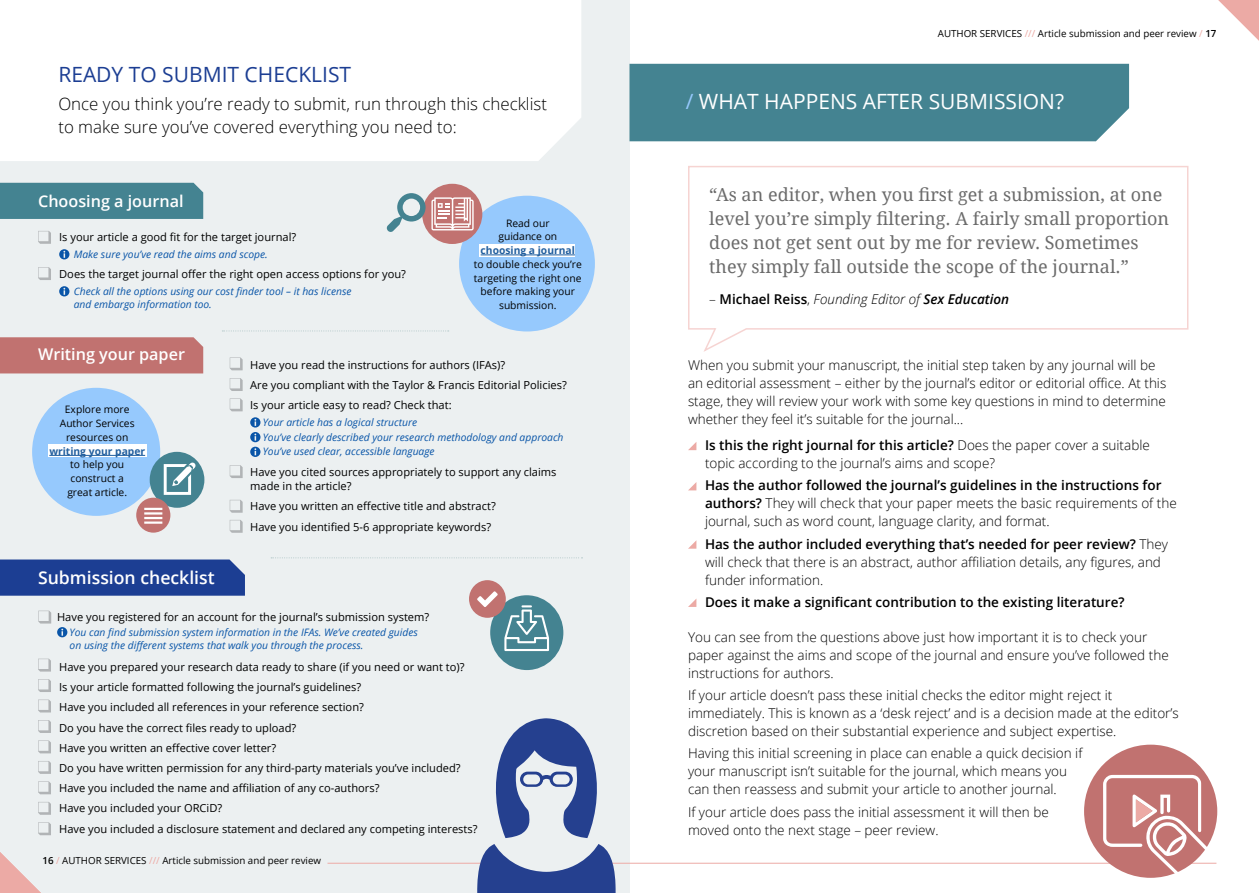
<style>
.page{position:relative;width:1259px;height:893px;background:#fff}
.page>*{position:absolute;margin:0;border:0;box-sizing:border-box;transform-origin:0 0}
.t1{font:21px "Open Sans";color:#fff}
.t2{font:21px "Open Sans";color:#1c3e93}
.t3{font:18px/24px "Droid Serif";color:#6b6b6b}
.t4{font:600 17.7px "Open Sans";color:#fff}
.t5{font:300 16.95px/22.5px "Open Sans";color:#000}
.t6{font:600 16.2px "Open Sans";color:#fff}
.t7{font:300 13.5px/18px "Open Sans";color:#000}
.t8{font:600 13.5px "Open Sans";color:#000}
.t9{font:italic 300 13.5px "Open Sans";color:#000}
.t10{font:11.1px/20.2px "Open Sans";color:#000}
.t11{font:italic 10.35px/13.2px "Open Sans";color:#0955a8}
.t12{font:10.35px/13.8px "Open Sans";color:#000;text-align:center}
.t13{font:700 10.35px "Open Sans";color:#215e9e}
.t14{font:9.75px "Open Sans";color:#000}
.s1{color:#ecaaa5}
.s2{font-weight:600}
.s3{color:#96c9fd}
.s4{font-style:normal}
.s5{font-weight:600;font-style:normal}
</style>
<div class="page">
<div style="left:0;top:0;width:630px;height:893px;background:#ecf0f1"></div>
<svg style="left:1218px;top:0;width:41px;height:41px"></svg>
<div style="left:0;top:183px;width:203px;height:36px;background:#448391"></div>
<svg style="left:38px;top:231px;width:13px;height:13px"></svg>
<svg style="left:38px;top:267px;width:13px;height:13px"></svg>
<svg style="left:271px;top:557px;width:311px;height:1px"></svg>
<svg style="left:222px;top:330px;width:227px;height:1px"></svg>
<div style="left:459px;top:196px;width:136px;height:135px;background:#96c9fd;border-radius:50%"></div>
<div style="left:479px;top:244px;width:96px;height:12px;background:#fff"></div>
<hr style="left:481px;top:255px;width:94px;height:1px;background:#215e9e">
<svg style="left:59px;top:249px;width:10px;height:10px"></svg>
<svg style="left:59px;top:286px;width:10px;height:10px"></svg>
<div style="left:422px;top:184px;width:60px;height:60px;background:#c17270;border-radius:50%"></div>
<svg style="left:431px;top:197px;width:43px;height:33px"></svg>
<svg style="left:387px;top:193px;width:38px;height:39px"></svg>
<div style="left:0;top:337px;width:203px;height:36px;background:#c17270"></div>
<svg style="left:250px;top:417px;width:10px;height:40px"></svg>
<svg style="left:230px;top:357px;width:13px;height:13px"></svg>
<svg style="left:230px;top:378px;width:13px;height:13px"></svg>
<svg style="left:230px;top:398px;width:13px;height:13px"></svg>
<svg style="left:230px;top:465px;width:13px;height:13px"></svg>
<svg style="left:230px;top:500px;width:13px;height:13px"></svg>
<svg style="left:230px;top:520px;width:13px;height:13px"></svg>
<div style="left:32px;top:388px;width:128px;height:128px;background:#96c9fd;border-radius:50%"></div>
<div style="left:48px;top:444px;width:98px;height:13px;background:#fff"></div>
<hr style="left:49px;top:455px;width:96px;height:1px;background:#215e9e">
<div style="left:150px;top:452px;width:54px;height:56px;background:#448391;border-radius:50%"></div>
<div style="left:136px;top:498px;width:34px;height:35px;background:#c17270;border-radius:50%"></div>
<svg style="left:144px;top:508px;width:18px;height:2px"></svg>
<hr style="left:144px;top:512px;width:18px;height:3px;background:#fff">
<svg style="left:144px;top:517px;width:18px;height:2px"></svg>
<hr style="left:144px;top:521px;width:18px;height:3px;background:#fff">
<div style="left:164px;top:464px;width:27px;height:31px;border:3px solid #fff"></div>
<svg style="left:172px;top:459px;width:26px;height:27px"></svg>
<div style="left:0;top:0;width:581px;height:161px;background:#fff"></div>
<div style="left:629px;top:64px;width:500px;height:77px;background:#448391"></div>
<svg style="left:0;top:852px;width:41px;height:41px"></svg>
<hr style="left:595px;top:863px;width:621px;height:1px;background:#ecaaa5">
<svg style="left:688px;top:166px;width:501px;height:186px"></svg>
<svg style="left:688px;top:442px;width:8px;height:8px"></svg>
<svg style="left:688px;top:482px;width:8px;height:8px"></svg>
<svg style="left:688px;top:541px;width:8px;height:8px"></svg>
<svg style="left:688px;top:599px;width:8px;height:8px"></svg>
<div style="left:1084px;top:745px;width:133px;height:133px;background:#c17270;border-radius:50%"></div>
<hr style="left:327px;top:863px;width:162px;height:1px;background:#ecaaa5">
<div style="left:0;top:559px;width:245px;height:37px;background:#1c3e93"></div>
<svg style="left:57px;top:627px;width:10px;height:10px"></svg>
<svg style="left:477px;top:718px;width:138px;height:175px"></svg>
<div style="left:490px;top:595px;width:73px;height:75px;background:#448391;border-radius:50%"></div>
<svg style="left:504px;top:605px;width:45px;height:46px"></svg>
<div style="left:469px;top:580px;width:37px;height:38px;background:#c17270;border-radius:50%"></div>
<svg style="left:477px;top:591px;width:20px;height:16px"></svg>
<svg style="left:38px;top:659px;width:13px;height:13px"></svg>
<svg style="left:38px;top:679px;width:13px;height:13px"></svg>
<svg style="left:38px;top:700px;width:13px;height:12px"></svg>
<svg style="left:38px;top:720px;width:13px;height:13px"></svg>
<svg style="left:38px;top:740px;width:13px;height:13px"></svg>
<svg style="left:38px;top:761px;width:13px;height:13px"></svg>
<svg style="left:38px;top:781px;width:13px;height:13px"></svg>
<svg style="left:38px;top:802px;width:13px;height:13px"></svg>
<svg style="left:38px;top:822px;width:13px;height:13px"></svg>
<svg style="left:38px;top:611px;width:13px;height:13px"></svg>
<svg style="left:1103px;top:775px;width:105px;height:102px"></svg>
<p class="t14" style="left:938px;top:27px;width:280px">AUTHOR SERVICES <span class="s1">///</span> Article submission and peer review <span class="s1">/</span> <span class="s2">17</span></p>
<h1 class="t2" style="left:58px;top:60px;width:294px">READY TO SUBMIT CHECKLIST</h1>
<p class="t5" style="left:58px;top:92px;width:490px">Once you think you’re ready to submit, run through this checklist to make sure you’ve covered everything you need to:</p>
<h1 class="t1" style="left:686px;top:87px;width:380px"><span class="s3">/</span> WHAT HAPPENS AFTER SUBMISSION?</h1>
<p class="t6" style="left:38px;top:190px;width:147px">Choosing a journal</p>
<p class="t12" style="left:498px;top:216px;width:60px">Read our guidance on</p>
<p class="t13" style="left:481px;top:243px;width:96px">choosing a journal</p>
<p class="t12" style="left:474px;top:257px;width:110px">to double check you’re targeting the right one before making your submission.</p>
<p class="t10" style="left:59px;top:227px;width:239px">Is your article a good fit for the target journal?</p>
<p class="t11" style="left:74px;top:247px;width:195px">Make sure you’ve read the aims and scope.</p>
<p class="t10" style="left:59px;top:264px;width:348px">Does the target journal offer the right open access options for you?</p>
<p class="t11" style="left:74px;top:284px;width:279px">Check all the options using our cost finder tool – it has license and embargo information too.</p>
<p class="t6" style="left:38px;top:343px;width:148px">Writing your paper</p>
<p class="t10" style="left:250px;top:354px;width:318px">Have you read the instructions for authors (IFAs)?<br>Are you compliant with the Taylor &amp; Francis Editorial Policies?<br>Is your article easy to read? Check that:</p>
<p class="t11" style="left:263px;top:415px;width:302px;line-height:14.7px">Your article has a logical structure<br>You’ve clearly described your research methodology and approach<br>You’ve used clear, accessible language</p>
<p class="t10" style="left:250px;top:464px;width:308px;line-height:14px">Have you cited sources appropriately to support any claims made in the article?</p>
<p class="t10" style="left:250px;top:495px;width:247px;line-height:21px">Have you written an effective title and abstract?<br>Have you identified 5-6 appropriate keywords?</p>
<p class="t12" style="left:60px;top:402px;width:76px">Explore more<br>Author Services resources on</p>
<p class="t13" style="left:49px;top:444px;width:97px">writing your paper</p>
<p class="t12" style="left:67px;top:457px;width:61px">to help you construct a great article.</p>
<h3 class="t4" style="left:38px;top:565px;width:178px">Submission checklist</h3>
<p class="t10" style="left:57px;top:607px;width:374px">Have you registered for an account for the journal’s submission system?</p>
<p class="t11" style="left:70px;top:625px;width:350px">You can find submission system information in the IFAs. We’ve created guides on using the different systems that walk you through the process.</p>
<p class="t10" style="left:59px;top:656px;width:420px">Have you prepared your research data ready to share (if you need or want to)?<br>Is your article formatted following the journal’s guidelines?<br>Have you included all references in your reference section?<br>Do you have the correct files ready to upload?<br>Have you written an effective cover letter?<br>Do you have written permission for any third-party materials you’ve included?<br>Have you included the name and affiliation of any co-authors?<br>Have you included your ORCiD?<br>Have you included a disclosure statement and declared any competing interests?</p>
<p class="t14" style="left:43px;top:853px;width:280px"><span class="s2">16</span> <span class="s1">/</span> AUTHOR SERVICES <span class="s1">///</span> Article submission and peer review</p>
<h2 class="t3" style="left:709px;top:182px;width:461px">“As an editor, when you first get a submission, at one level you’re simply filtering. A fairly small proportion does not get sent out by me for review. Sometimes they simply fall outside the scope of the journal.”</h2>
<p class="t9" style="left:709px;top:290px;width:301px"><span class="s4">–</span> <span class="s5">Michael Reiss</span><span class="s4">,</span> Founding Editor of <span class="s2">Sex Education</span></p>
<p class="t7" style="left:688px;top:355px;width:480px">When you submit your manuscript, the initial step taken by any journal will be an editorial assessment – either by the journal’s editor or editorial office. At this stage, they will review your work with some key questions in mind to determine whether they feel it’s suitable for the journal...</p>
<p class="t7" style="left:705px;top:436px;width:446px"><span class="s2">Is this the right journal for this article?</span> Does the paper cover a suitable topic according to the journal’s aims and scope?</p>
<p class="t7" style="left:705px;top:476px;width:473px"><span class="s2">Has the author followed the journal’s guidelines in the instructions for authors?</span> They will check that your paper meets the basic requirements of the journal, such as word count, language clarity, and format.</p>
<p class="t7" style="left:705px;top:534px;width:464px"><span class="s2">Has the author included everything that’s needed for peer review?</span> They will check that there is an abstract, author affiliation details, any figures, and funder information.</p>
<p class="t8" style="left:705px;top:593px;width:421px">Does it make a significant contribution to the existing literature?</p>
<p class="t7" style="left:688px;top:628px;width:482px">You can see from the questions above just how important it is to check your paper against the aims and scope of the journal and ensure you’ve followed the instructions for authors.</p>
<p class="t7" style="left:688px;top:686px;width:492px">If your article doesn’t pass these initial checks the editor might reject it immediately. This is known as a ‘desk reject’ and is a decision made at the editor’s discretion based on their substantial experience and subject expertise.</p>
<p class="t7" style="left:688px;top:744px;width:396px">Having this initial screening in place can enable a quick decision if your manuscript isn’t suitable for the journal, which means you can then reassess and submit your article to another journal.</p>
<p class="t7" style="left:688px;top:802px;width:362px">If your article does pass the initial assessment it will then be moved onto the next stage – peer review.</p>
</div>
